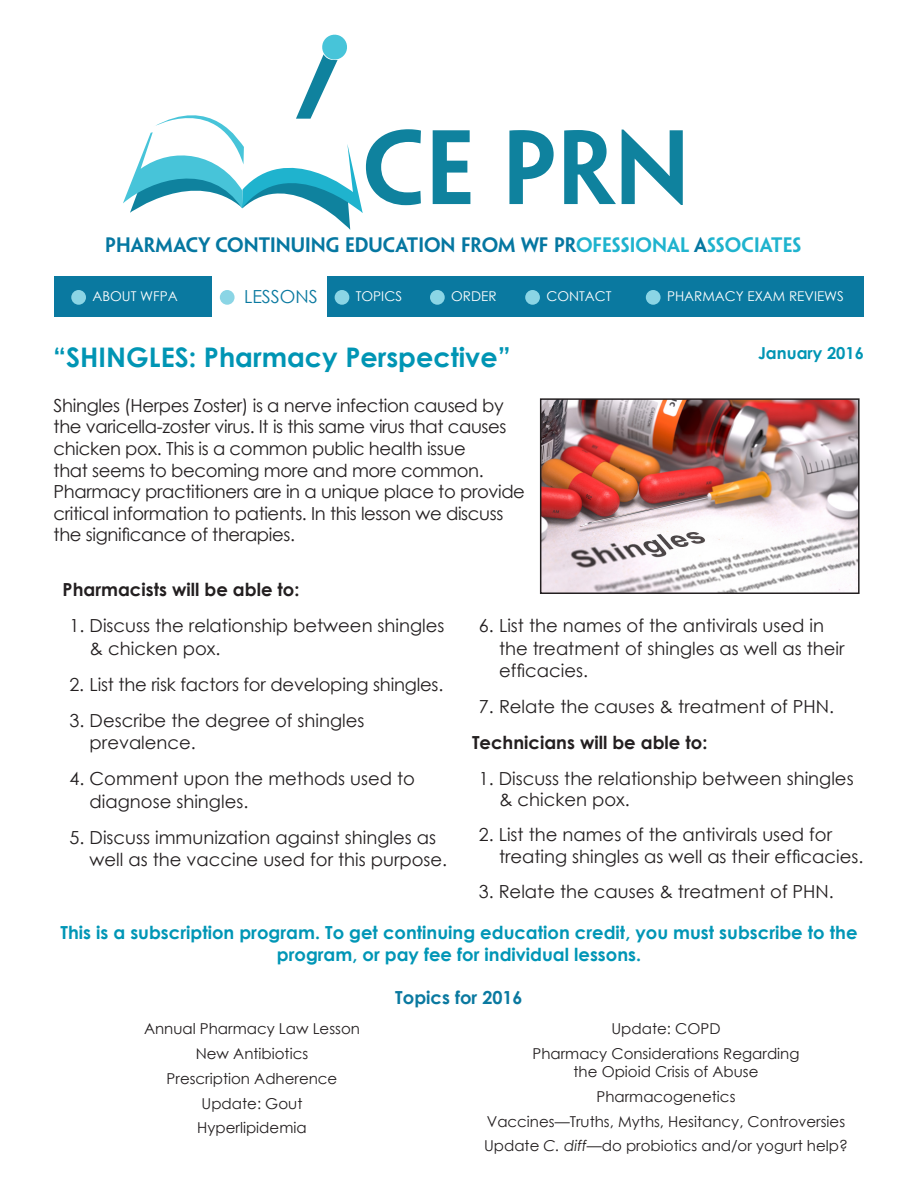
<style>
.page{position:relative;width:918px;height:1188px;background:#fff}
.page>*{position:absolute;margin:0;border:0;box-sizing:border-box;transform-origin:0 0}
.t1{font:600 94.5px "Penumbra Sans Std";color:#0f829e}
.t2{font:700 27px "Century Gothic";color:#0095b4}
.t3{font:600 18.75px "Penumbra Sans Std";color:#0577a1}
.list_indent_copy{font:18px/22.5px "Century Gothic";color:#231f20}
.list_indent_copy-2{font:18px/21.6px "Century Gothic";letter-spacing:-.02em;color:#231f20}
.t4{font:700 18px/21.6px "Century Gothic";color:#0096b6;text-align:center}
.list_indent{font:700 18px "Century Gothic";color:#231f20}
.t5{font:700 18px "Century Gothic";color:#0a79a0}
.t6{font:18px "Century Gothic";color:#0a79a0}
.t7{font:700 16.5px "Century Gothic";color:#0095b4}
.t8{font:15px/18px "Century Gothic";color:#231f20;text-align:center}
.t9{font:13.5px "Century Gothic";color:#fff}
.s1{color:#1fb3ce}
.s2{font-style:italic}
</style>
<div class="page">
<svg style="left:123px;top:34px;width:240px;height:196px"></svg>
<div style="left:54px;top:276px;width:810px;height:41px;background:#0a79a0"></div>
<div style="left:212px;top:276px;width:115px;height:41px;background:#fff"></div>
<div style="left:71px;top:290px;width:15px;height:15px;background:#8bd5e5;border-radius:50%"></div>
<div style="left:335px;top:290px;width:14px;height:15px;background:#8bd5e5;border-radius:50%"></div>
<div style="left:430px;top:290px;width:15px;height:15px;background:#8bd5e5;border-radius:50%"></div>
<div style="left:525px;top:290px;width:15px;height:15px;background:#8bd5e5;border-radius:50%"></div>
<div style="left:646px;top:290px;width:15px;height:15px;background:#8bd5e5;border-radius:50%"></div>
<div style="left:220px;top:290px;width:15px;height:15px;background:#8bd5e5;border-radius:50%"></div>
<img style="left:543px;top:401px;width:314px;height:190px">
<div style="left:540px;top:398px;width:320px;height:196px;border:2px solid #231f20"></div>
<p class="t1" style="left:363px;top:109px;width:329px">CE PRN</p>
<p class="t3" style="left:105px;top:233px;width:698px">PHARMACY CONTINUING EDUCATION FROM WF PR<span class="s1">OFESSIONAL</span> A<span class="s1">SSOCIATES</span></p>
<p class="t9" style="left:92px;top:287px;width:87px">ABOUT WFPA</p>
<p class="t6" style="left:244px;top:284px;width:75px">LESSONS</p>
<p class="t9" style="left:356px;top:287px;width:48px">TOPICS</p>
<p class="t9" style="left:451px;top:287px;width:47px">ORDER</p>
<p class="t9" style="left:546px;top:287px;width:67px">CONTACT</p>
<p class="t9" style="left:667px;top:287px;width:178px">PHARMACY EXAM REVIEWS</p>
<p class="t2" style="left:53px;top:336px;width:459px">“SHINGLES: Pharmacy Perspective”</p>
<p class="list_indent_copy-2" style="left:54px;top:394px;width:473px">Shingles (Herpes Zoster) is a nerve infection caused by the varicella-zoster virus. It is this same virus that causes chicken pox. This is a common public health issue<br>that seems to becoming more and more common.<br>Pharmacy practitioners are in a unique place to provide critical information to patients. In this lesson we discuss the significance of therapies.</p>
<p class="t7" style="left:758px;top:340px;width:107px">January 2016</p>
<p class="list_indent" style="left:63px;top:576px;width:238px">Pharmacists will be able to:</p>
<p class="list_indent_copy" style="left:90px;top:614px;width:356px;text-indent:-20px">1. Discuss the relationship between shingles &amp; chicken pox.</p>
<p class="list_indent_copy" style="left:69px;top:673px;width:376px">2. List the risk factors for developing shingles.</p>
<p class="list_indent_copy" style="left:90px;top:709px;width:276px;text-indent:-20px">3. Describe the degree of shingles prevalence.</p>
<p class="list_indent_copy" style="left:90px;top:767px;width:327px;text-indent:-20px">4. Comment upon the methods used to diagnose shingles.</p>
<p class="list_indent_copy" style="left:90px;top:826px;width:359px;text-indent:-20px">5. Discuss immunization against shingles as well as the vaccine used for this purpose.</p>
<p class="list_indent_copy" style="left:499px;top:614px;width:347px;text-indent:-20px">6. List the names of the antivirals used in the treatment of shingles as well as their efficacies.</p>
<p class="list_indent_copy" style="left:479px;top:695px;width:357px">7. Relate the causes &amp; treatment of PHN.</p>
<p class="list_indent" style="left:472px;top:729px;width:237px">Technicians will be able to:</p>
<p class="list_indent_copy" style="left:499px;top:767px;width:356px;line-height:21.6px;text-indent:-20px">1. Discuss the relationship between shingles &amp; chicken pox.</p>
<p class="list_indent_copy" style="left:499px;top:824px;width:366px;line-height:21.6px;text-indent:-20px">2. List the names of the antivirals used for treating shingles as well as their efficacies.</p>
<p class="list_indent_copy" style="left:479px;top:880px;width:357px">3. Relate the causes &amp; treatment of PHN.</p>
<p class="t4" style="left:61px;top:921px;width:799px">This is a subscription program. To get continuing education credit, you must subscribe to the program, or pay fee for individual lessons.</p>
<p class="t5" style="left:395px;top:984px;width:129px">Topics for 2016</p>
<p class="t8" style="left:144px;top:1020px;width:218px">Annual Pharmacy Law Lesson</p>
<p class="t8" style="left:196px;top:1044px;width:114px">New Antibiotics</p>
<p class="t8" style="left:167px;top:1069px;width:172px">Prescription Adherence</p>
<p class="t8" style="left:202px;top:1094px;width:102px">Update: Gout</p>
<p class="t8" style="left:197px;top:1119px;width:111px">Hyperlipidemia</p>
<p class="t8" style="left:612px;top:1020px;width:110px">Update: COPD</p>
<p class="t8" style="left:532px;top:1044px;width:269px">Pharmacy Considerations Regarding the Opioid Crisis of Abuse</p>
<p class="t8" style="left:597px;top:1087px;width:140px">Pharmacogenetics</p>
<p class="t8" style="left:487px;top:1112px;width:360px">Vaccines—Truths, Myths, Hesitancy, Controversies</p>
<p class="t8" style="left:484px;top:1137px;width:365px">Update <span class="s2">C. diff</span>—do probiotics and/or yogurt help?</p>
</div>
